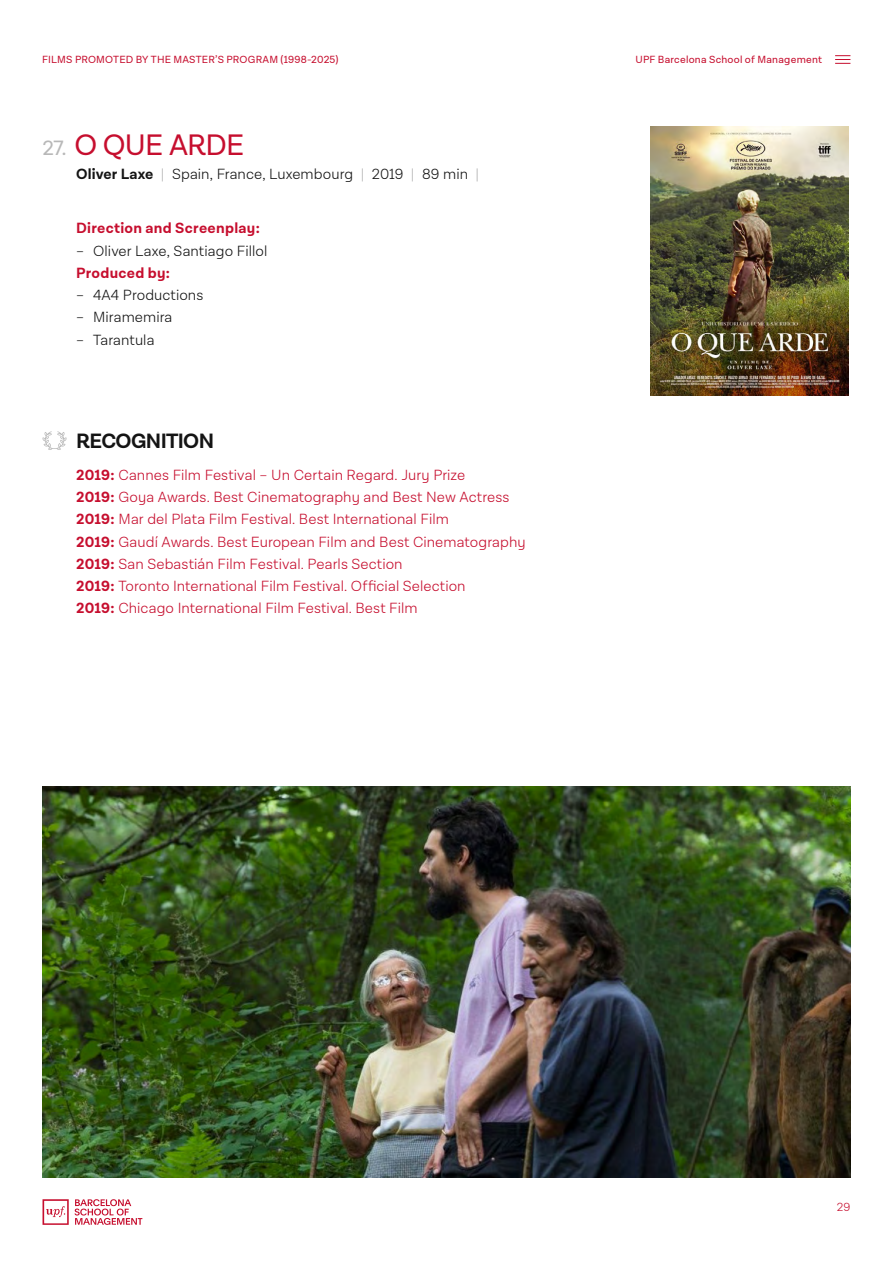
<style>
.page{position:relative;width:893px;height:1263px;background:#fff}
.page>*{position:absolute;margin:0;border:0;box-sizing:border-box;transform-origin:0 0}
.t1{font:30px "Lota Grotesque Alt 1";letter-spacing:-.025em;color:#c60e2e}
.t2{font:700 21px "Lota Grotesque Alt 1";letter-spacing:-.03em;color:#141414}
.t3{font:300 15px/22.2px "Lota Grotesque Alt 1";letter-spacing:.005em;color:#c60e2e}
.t4{font:300 15px "Lota Grotesque Alt 1";letter-spacing:.005em;color:#141414}
.t5{font:700 15px "Lota Grotesque Alt 1";letter-spacing:.02em;color:#c60e2e}
.t6{font:300 12px "Lota Grotesque Alt 1";color:#c60e2e}
.t7{font:10.5px "Lota Grotesque Alt 1";letter-spacing:.02em;color:#c60e2e}
.s1{font-size:21px;color:#b8b8b8}
.s2{font-weight:700}
.s3{color:#b8b8b8}
</style>
<div class="page">
<svg style="left:75px;top:1199px;width:67px;height:26px"></svg>
<svg style="left:43px;top:1199px;width:26px;height:26px"></svg>
<svg style="left:835px;top:55px;width:15px;height:9px"></svg>
<svg style="left:42px;top:431px;width:25px;height:19px"></svg>
<img style="left:650px;top:126px;width:198px;height:269px">
<img style="left:42px;top:787px;width:808px;height:391px">
<p class="t7" style="left:42px;top:54px;width:298px">FILMS PROMOTED BY THE MASTER’S PROGRAM (1998-2025)</p>
<p class="t7" style="left:636px;top:54px;width:188px">UPF Barcelona School of Management</p>
<h1 class="t1" style="left:43px;top:128px;width:203px"><span class="s1">27.</span> O QUE ARDE</h1>
<p class="t4" style="left:76px;top:166px;width:405px"><span class="s2">Oliver Laxe</span> <span class="s3">|</span> Spain, France, Luxembourg <span class="s3">|</span> 2019 <span class="s3">|</span> 89 min <span class="s3">|</span></p>
<p class="t5" style="left:76px;top:220px;width:185px">Direction and Screenplay:</p>
<p class="t4" style="left:76px;top:242px;width:193px">– Oliver Laxe, Santiago Fillol</p>
<p class="t5" style="left:76px;top:264px;width:95px">Produced by:</p>
<p class="t4" style="left:76px;top:287px;width:129px">– 4A4 Productions</p>
<p class="t4" style="left:76px;top:309px;width:98px">– Miramemira</p>
<p class="t4" style="left:76px;top:331px;width:80px">– Tarantula</p>
<h2 class="t2" style="left:76px;top:428px;width:139px">RECOGNITION</h2>
<p class="t3" style="left:76px;top:464px;width:451px"><span class="s2">2019:</span> Cannes Film Festival – Un Certain Regard. Jury Prize<br><span class="s2">2019:</span> Goya Awards. Best Cinematography and Best New Actress <span class="s2">2019:</span> Mar del Plata Film Festival. Best International Film<br><span class="s2">2019:</span> Gaudí Awards. Best European Film and Best Cinematography <span class="s2">2019:</span> San Sebastián Film Festival. Pearls Section<br><span class="s2">2019:</span> Toronto International Film Festival. Official Selection<br><span class="s2">2019:</span> Chicago International Film Festival. Best Film</p>
<p class="t6" style="left:837px;top:1200px;width:15px">29</p>
</div>
